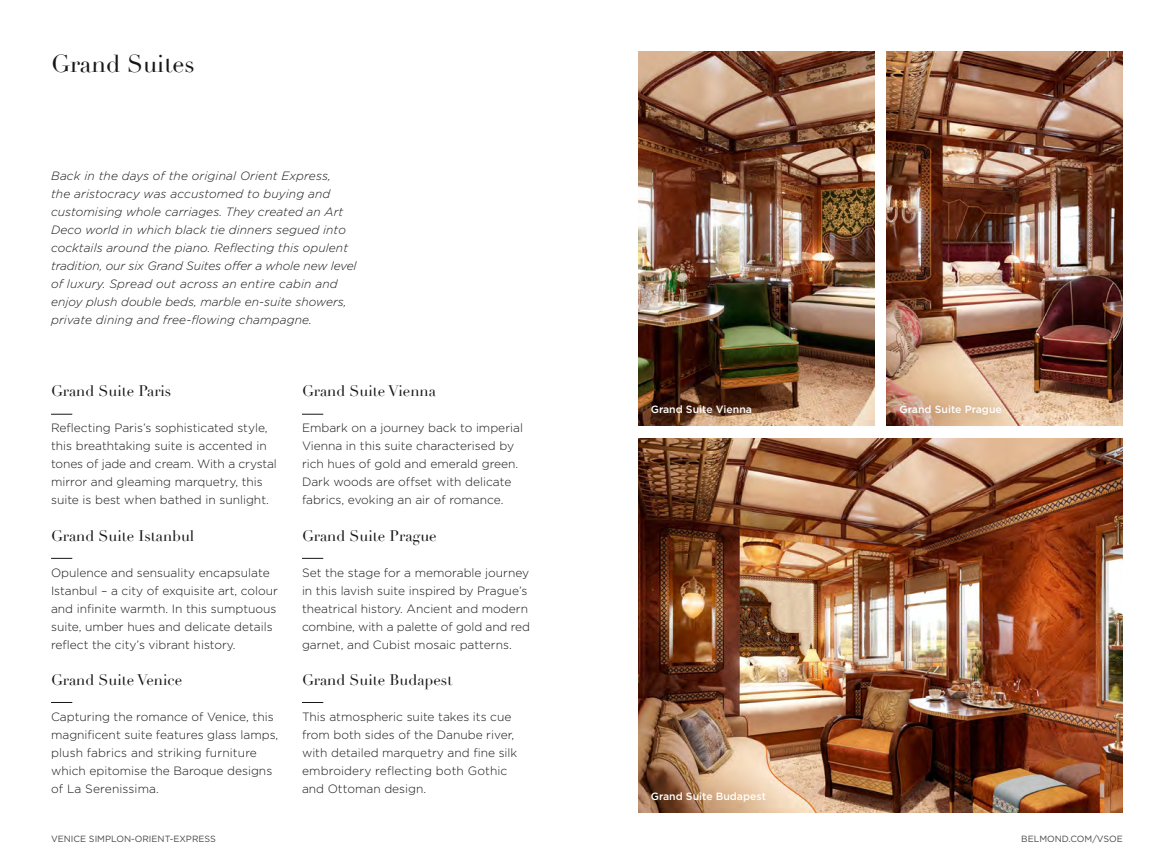
<style>
.page{position:relative;width:1174px;height:864px;background:#fff}
.page>*{position:absolute;margin:0;border:0;box-sizing:border-box;transform-origin:0 0}
.t1{font:24px "Didot";color:#181716}
.t2{font:15px "Didot";color:#181716}
.t3{font:300 12px/18px "Gotham";color:#181716}
.t4{font:italic 300 12px/18px "Gotham";letter-spacing:.005em;color:#181716}
.t5{font:500 10.5px "Gotham";color:#fff}
.t6{font:9px "Gotham";color:#484847}
</style>
<div class="page">
<img style="left:638px;top:438px;width:485px;height:374px">
<img style="left:887px;top:51px;width:236px;height:374px">
<img style="left:638px;top:51px;width:236px;height:374px">
<div style="left:882px;top:387px;width:136px;height:45px;background:#754a2a;opacity:.7"></div>
<svg style="left:51px;top:414px;width:21px;height:1px"></svg>
<svg style="left:51px;top:558px;width:21px;height:1px"></svg>
<svg style="left:51px;top:702px;width:21px;height:1px"></svg>
<svg style="left:302px;top:702px;width:21px;height:1px"></svg>
<svg style="left:302px;top:558px;width:21px;height:1px"></svg>
<svg style="left:302px;top:414px;width:21px;height:1px"></svg>
<h1 class="t1" style="left:51px;top:49px;width:145px">Grand Suites</h1>
<p class="t4" style="left:51px;top:167px;width:307px">Back in the days of the original Orient Express,<br>the aristocracy was accustomed to buying and customising whole carriages. They created an Art Deco world in which black tie dinners segued into cocktails around the piano. Reflecting this opulent tradition, our six Grand Suites offer a whole new level of luxury. Spread out across an entire cabin and enjoy plush double beds, marble en-suite showers, private dining and free-flowing champagne.</p>
<p class="t2" style="left:51px;top:382px;width:122px">Grand Suite Paris</p>
<p class="t3" style="left:51px;top:419px;width:227px">Reflecting Paris’s sophisticated style, this breathtaking suite is accented in tones of jade and cream. With a crystal mirror and gleaming marquetry, this suite is best when bathed in sunlight.</p>
<p class="t2" style="left:51px;top:526px;width:145px">Grand Suite Istanbul</p>
<p class="t3" style="left:51px;top:563px;width:228px">Opulence and sensuality encapsulate Istanbul – a city of exquisite art, colour and infinite warmth. In this sumptuous suite, umber hues and delicate details reflect the city’s vibrant history.</p>
<p class="t2" style="left:51px;top:670px;width:133px">Grand Suite Venice</p>
<p class="t3" style="left:51px;top:707px;width:229px">Capturing the romance of Venice, this magnificent suite features glass lamps, plush fabrics and striking furniture which epitomise the Baroque designs of La Serenissima.</p>
<p class="t2" style="left:302px;top:382px;width:135px">Grand Suite Vienna</p>
<p class="t3" style="left:302px;top:419px;width:222px">Embark on a journey back to imperial Vienna in this suite characterised by rich hues of gold and emerald green.<br>Dark woods are offset with delicate fabrics, evoking an air of romance.</p>
<p class="t2" style="left:302px;top:526px;width:136px">Grand Suite Prague</p>
<p class="t3" style="left:302px;top:563px;width:230px">Set the stage for a memorable journey in this lavish suite inspired by Prague’s theatrical history. Ancient and modern combine, with a palette of gold and red garnet, and Cubist mosaic patterns.</p>
<p class="t2" style="left:302px;top:670px;width:152px">Grand Suite Budapest</p>
<p class="t3" style="left:302px;top:707px;width:217px">This atmospheric suite takes its cue from both sides of the Danube river, with detailed marquetry and fine silk embroidery reflecting both Gothic and Ottoman design.</p>
<p class="t5" style="left:651px;top:403px;width:103px">Grand Suite Vienna</p>
<p class="t5" style="left:899px;top:403px;width:104px">Grand Suite Prague</p>
<p class="t5" style="left:651px;top:790px;width:117px">Grand Suite Budapest</p>
<p class="t6" style="left:51px;top:833px;width:166px">VENICE SIMPLON-ORIENT-EXPRESS</p>
<p class="t6" style="left:1021px;top:833px;width:103px">BELMOND.COM/VSOE</p>
</div>
